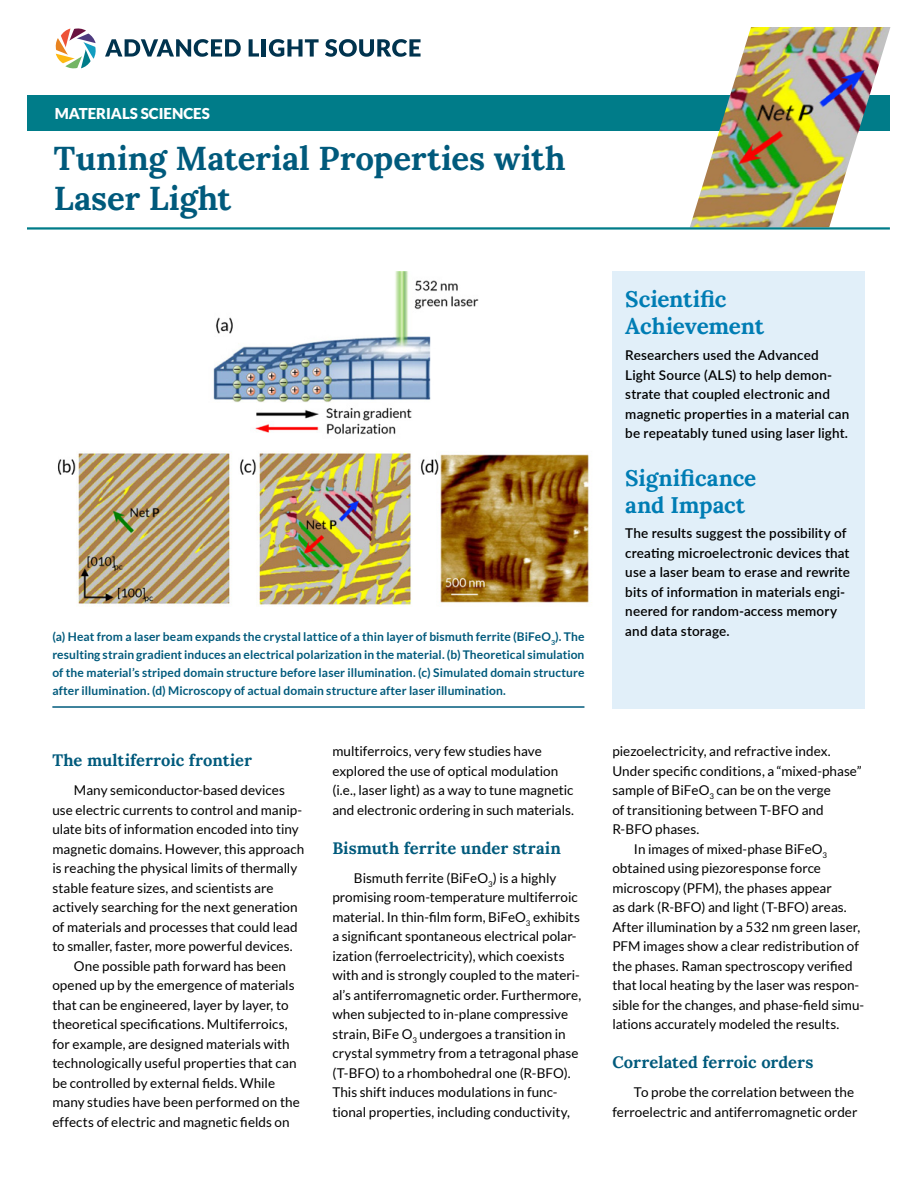
<style>
.page{position:relative;width:918px;height:1188px;background:#fff}
.page>*{position:absolute;margin:0;border:0;box-sizing:border-box;transform-origin:0 0}
.t1{font:700 33px/39.6px "Lora";letter-spacing:-.005em;color:#005a7c}
.t2{font:700 22.5px/27px "Lora";letter-spacing:-.005em;color:#007db4}
.t3{font:700 16.5px "Lora";color:#005a7c}
.Science_title{font:900 15px "Lato";color:#fff}
.Body{font:13.5px/19.5px "Lato";color:#000}
.intro_body{font:600 13.5px/19.5px "Lato";letter-spacing:.01em;color:#000}
.t4{font:700 12px/18px "Lato";letter-spacing:.005em;color:#005a7c;text-align:justify}
</style>
<div class="page">
<div style="left:612px;top:271px;width:253px;height:437px;background:#e1eff9"></div>
<img style="left:57px;top:271px;width:535px;height:334px">
<hr style="left:52px;top:706px;width:532px;height:2px;background:#005a7c">
<div style="left:27px;top:95px;width:863px;height:36px;background:#007c89"></div>
<svg style="left:55px;top:28px;width:41px;height:41px"></svg>
<svg style="left:105px;top:39px;width:136px;height:18px"></svg>
<svg style="left:249px;top:39px;width:10px;height:18px"></svg>
<hr style="left:262px;top:39px;width:4px;height:18px;background:#00334e">
<svg style="left:269px;top:39px;width:50px;height:18px"></svg>
<svg style="left:325px;top:39px;width:96px;height:18px"></svg>
<img style="left:690px;top:27px;width:200px;height:200px">
<hr style="left:27px;top:227px;width:863px;height:3px;background:#007c89">
<p class="Science_title" style="left:55px;top:104px;width:157px">MATERIALS SCIENCES</p>
<h1 class="t1" style="left:54px;top:138px;width:513px">Tuning Material Properties with<br>Laser Light</h1>
<p class="t4" style="left:52px;top:628px;width:534px">(a) Heat from a laser beam expands the crystal lattice of a thin layer of bismuth ferrite (BiFeO<sub>3</sub>). The resulting strain gradient induces an electrical polarization in the material. (b) Theoretical simulation of the material’s striped domain structure before laser illumination. (c) Simulated domain structure after illumination. (d) Microscopy of actual domain structure after laser illumination.</p>
<h2 class="t3" style="left:52px;top:749px;width:201px">The multiferroic frontier</h2>
<p class="Body" style="left:52px;top:780px;width:253px;text-indent:22px">Many semiconductor-based devices use electric currents to control and manip&shy;ulate bits of information encoded into tiny magnetic domains. However, this approach is reaching the physical limits of thermally stable feature sizes, and scientists are actively searching for the next generation of materials and processes that could lead to smaller, faster, more powerful devices.</p>
<p class="Body" style="left:52px;top:956px;width:249px;text-indent:22px">One possible path forward has been opened up by the emergence of materials that can be engineered, layer by layer, to theoretical specifications. Multiferroics, for example, are designed materials with technologically useful properties that can be controlled by external fields. While many studies have been performed on the effects of electric and magnetic fields on</p>
<p class="Body" style="left:332px;top:741px;width:243px">multiferroics, very few studies have explored the use of optical modulation (i.e., laser light) as a way to tune magnetic and electronic ordering in such materials.</p>
<h2 class="t3" style="left:332px;top:837px;width:230px">Bismuth ferrite under strain</h2>
<p class="Body" style="left:332px;top:868px;width:251px;text-indent:22px">Bismuth ferrite (BiFeO<sub>3</sub>) is a highly promising room-temperature multiferroic material. In thin-film form, BiFeO<sub>3</sub> exhibits a significant spontaneous electrical polar&shy;ization (ferroelectricity), which coexists with and is strongly coupled to the materi&shy;al’s antiferromagnetic order. Furthermore, when subjected to in-plane compressive strain, BiFe O<sub>3</sub> undergoes a transition in crystal symmetry from a tetragonal phase (T-BFO) to a rhombohedral one (R-BFO).<br>This shift induces modulations in func&shy;tional properties, including conductivity,</p>
<h3 class="t2" style="left:625px;top:286px;width:140px">Scientific<br>Achievement</h3>
<p class="intro_body" style="left:625px;top:345px;width:226px">Researchers used the Advanced Light Source (ALS) to help demon&shy;strate that coupled electronic and magnetic properties in a material can be repeatably tuned using laser light.</p>
<h3 class="t2" style="left:625px;top:464px;width:133px">Significance and Impact</h3>
<p class="intro_body" style="left:625px;top:523px;width:226px">The results suggest the possibility of creating microelectronic devices that use a laser beam to erase and rewrite bits of information in materials engi&shy;neered for random-access memory and data storage.</p>
<p class="Body" style="left:612px;top:741px;width:251px">piezoelectricity, and refractive index.<br>Under specific conditions, a “mixed-phase” sample of BiFeO<sub>3</sub> can be on the verge<br>of transitioning between T-BFO and R-BFO phases.</p>
<p class="Body" style="left:612px;top:839px;width:253px;text-indent:22px">In images of mixed-phase BiFeO<sub>3 </sub>obtained using piezoresponse force microscopy (PFM), the phases appear<br>as dark (R-BFO) and light (T-BFO) areas.<br>After illumination by a 532 nm green laser, PFM images show a clear redistribution of the phases. Raman spectroscopy verified that local heating by the laser was respon&shy;sible for the changes, and phase-field simu&shy;lations accurately modeled the results.</p>
<h2 class="t3" style="left:612px;top:1051px;width:203px">Correlated ferroic orders</h2>
<p class="Body" style="left:612px;top:1083px;width:247px;text-align:right">To probe the correlation between the ferroelectric and antiferromagnetic order</p>
</div>
